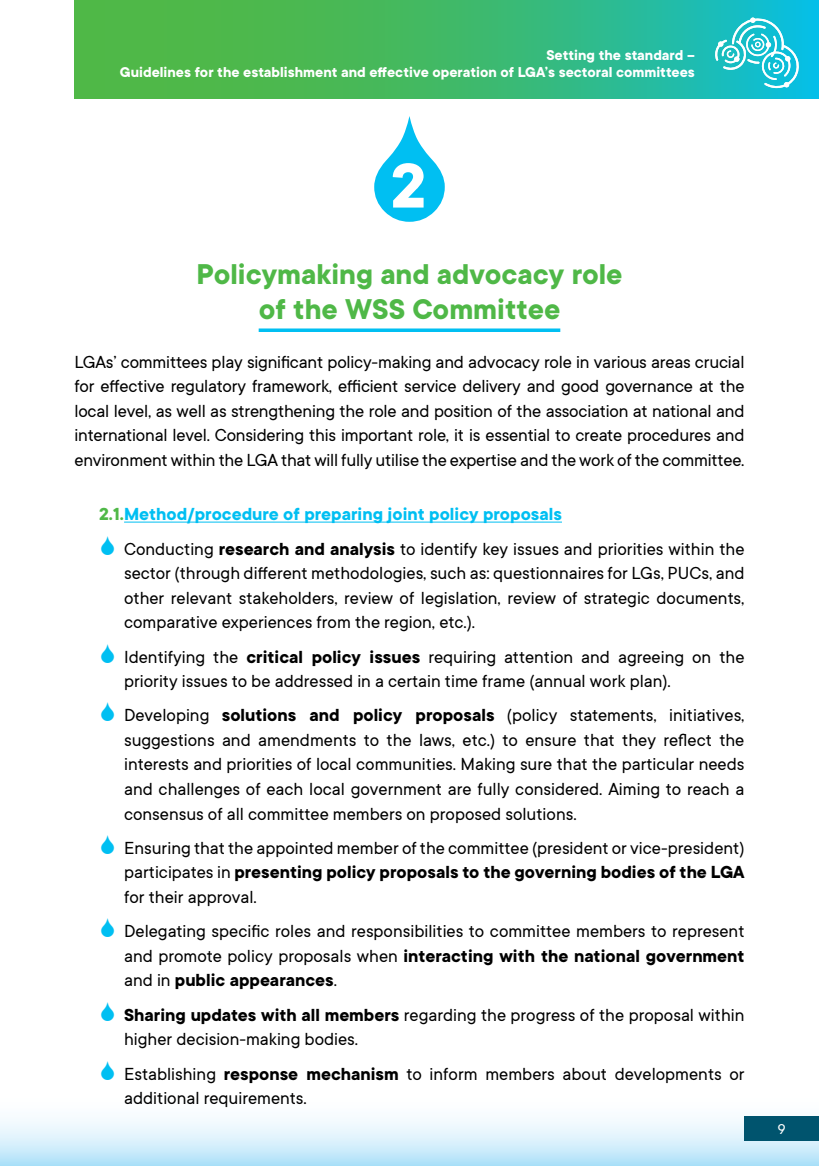
<style>
.page{position:relative;width:819px;height:1166px;background:#fff}
.page>*{position:absolute;margin:0;border:0;box-sizing:border-box;transform-origin:0 0}
.t1{font:700 70px "TT Commons";color:#fff}
.NASLOV{font:700 31.5px/35px "TT Commons";color:#4fb847;text-align:center}
.t2{font:19.25px/24.5px "TT Commons";color:#000;text-align:justify}
.podpoglavje{font:700 19.25px "TT Commons";color:#00bff2}
.t3{font:700 15.75px/17.5px "TT Commons";color:#fff;text-align:right}
.t4{font:15.75px "TT Commons";color:#fff}
.s1{color:#4fb847}
.s2{font-weight:700}
</style>
<div class="page">
<div style="left:0;top:1091px;width:819px;height:75px;background:linear-gradient(to bottom,#fff,#bbe5fa)"></div>
<svg style="left:74px;top:0;width:745px;height:98px;background:#3cb970"></svg>
<div style="left:744px;top:1116px;width:75px;height:25px;background:#00546e"></div>
<svg style="left:714px;top:18px;width:85px;height:70px;background:#46cbd7"></svg>
<svg style="left:259px;top:328px;width:301px;height:4px"></svg>
<hr style="left:124px;top:522px;width:438px;height:1px;background:#00bff2">
<svg style="left:374px;top:116px;width:71px;height:106px"></svg>
<p class="t3" style="left:120px;top:46px;width:576px">Setting the standard –<br>Guidelines for the establishment and effective operation of LGA’s sectoral committees</p>
<p class="t1" style="left:390px;top:147px;width:37px">2</p>
<p class="NASLOV" style="left:196px;top:257px;width:427px">Policymaking and advocacy role of the WSS Committee</p>
<p class="t2" style="left:74px;top:350px;width:671px">LGAs’ committees play significant policy-making and advocacy role in various areas crucial for effective regulatory framework, efficient service delivery and good governance at the local level, as well as strengthening the role and position of the association at national and international level. Considering this important role, it is essential to create procedures and environment within the LGA that will fully utilise the expertise and the work of the committee.</p>
<p class="podpoglavje" style="left:99px;top:503px;width:464px"><span class="s1">2.1.</span>Method/procedure of preparing joint policy proposals</p>
<p class="t2" style="left:124px;top:537px;width:622px">Conducting <span class="s2">research and analysis</span> to identify key issues and priorities within the sector (through different methodologies, such as: questionnaires for LGs, PUCs, and other relevant stakeholders, review of legislation, review of strategic documents, comparative experiences from the region, etc.).</p>
<p class="t2" style="left:124px;top:644px;width:622px">Identifying the <span class="s2">critical policy issues</span> requiring attention and agreeing on the priority issues to be addressed in a certain time frame (annual work plan).</p>
<p class="t2" style="left:124px;top:703px;width:622px">Developing <span class="s2">solutions and policy proposals</span> (policy statements, initiatives, suggestions and amendments to the laws, etc.) to ensure that they reflect the interests and priorities of local communities. Making sure that the particular needs and challenges of each local government are fully considered. Aiming to reach a consensus of all committee members on proposed solutions.</p>
<p class="t2" style="left:124px;top:836px;width:622px">Ensuring that the appointed member of the committee (president or vice-president) participates in <span class="s2">presenting policy proposals to the governing bodies of the LGA </span>for their approval.</p>
<p class="t2" style="left:124px;top:919px;width:622px">Delegating specific roles and responsibilities to committee members to represent and promote policy proposals when <span class="s2">interacting with the national government </span>and in <span class="s2">public appearances</span>.</p>
<p class="t2" style="left:124px;top:1003px;width:622px"><span class="s2">Sharing updates with all members</span> regarding the progress of the proposal within higher decision-making bodies.</p>
<p class="t2" style="left:124px;top:1062px;width:622px">Establishing <span class="s2">response mechanism</span> to inform members about developments or additional requirements.</p>
<p class="t4" style="left:777px;top:1121px;width:9px">9</p>
</div>
